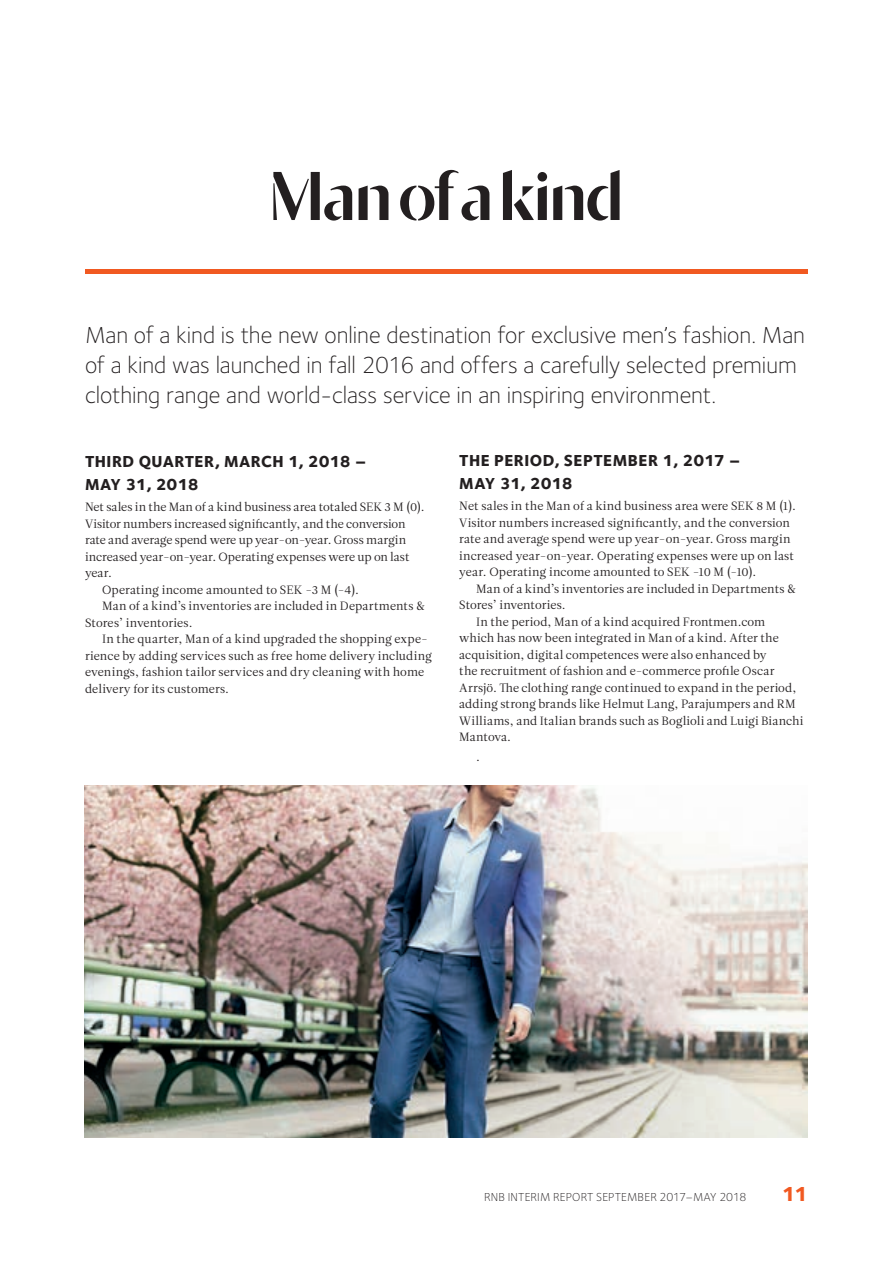
<style>
.page{position:relative;width:893px;height:1263px;background:#fff}
.page>*{position:absolute;margin:0;border:0;box-sizing:border-box;transform-origin:0 0}
.t1{font:300 24px/30px "Foundry Sterling";letter-spacing:-.005em;color:#231f20}
.t2{font:800 21px "Foundry Sterling";color:#f15921}
.t3{font:800 16.5px/23.7px "Foundry Sterling";letter-spacing:.02em;color:#231f20}
.t4{font:12px/16.5px "Leitura Roman 1";letter-spacing:.005em;color:#231f20}
.t5{font:300 12px "Foundry Sterling";letter-spacing:.01em;color:#231f20}
</style>
<div class="page">
<div style="left:85px;top:269px;width:723px;height:5px;background:#f15921"></div>
<img style="left:84px;top:785px;width:724px;height:353px">
<svg style="left:273px;top:170px;width:347px;height:51px"></svg>
<h1 class="t1" style="left:85px;top:320px;width:721px">Man of a kind is the new online destination for exclusive men’s fashion. Man of a kind was launched in fall 2016 and offers a carefully selected premium clothing range and world-class service in an inspiring environment.</h1>
<h3 class="t3" style="left:85px;top:449px;width:283px">THIRD QUARTER, MARCH 1, 2018 –<br>MAY 31, 2018</h3>
<p class="t4" style="left:85px;top:500px;width:341px">Net sales in the Man of a kind business area totaled SEK 3 M (0).</p>
<p class="t4" style="left:85px;top:517px;width:322px">Visitor numbers increased significantly, and the conversion</p>
<p class="t4" style="left:85px;top:533px;width:323px">rate and average spend were up year-on-year. Gross margin</p>
<p class="t4" style="left:85px;top:550px;width:326px">increased year-on-year. Operating expenses were up on last</p>
<p class="t4" style="left:85px;top:566px;width:28px">year.</p>
<p class="t4" style="left:102px;top:583px;width:258px">Operating income amounted to SEK -3 M (-4).</p>
<p class="t4" style="left:102px;top:599px;width:325px">Man of a kind’s inventories are included in Departments &amp;</p>
<p class="t4" style="left:85px;top:616px;width:109px">Stores’ inventories.</p>
<p class="t4" style="left:102px;top:632px;width:327px">In the quarter, Man of a kind upgraded the shopping expe-</p>
<p class="t4" style="left:85px;top:649px;width:348px">rience by adding services such as free home delivery including</p>
<p class="t4" style="left:85px;top:665px;width:341px">evenings, fashion tailor services and dry cleaning with home</p>
<p class="t4" style="left:85px;top:682px;width:145px">delivery for its customers.</p>
<h3 class="t3" style="left:459px;top:448px;width:283px">THE PERIOD, SEPTEMBER 1, 2017 –<br>MAY 31, 2018</h3>
<p class="t4" style="left:459px;top:499px;width:338px">Net sales in the Man of a kind business area were SEK 8 M (1).<br>Visitor numbers increased significantly, and the conversion rate and average spend were up year-on-year. Gross margin increased year-on-year. Operating expenses were up on last year. Operating income amounted to SEK -10 M (-10).</p>
<p class="t4" style="left:476px;top:582px;width:322px">Man of a kind’s inventories are included in Departments &amp;</p>
<p class="t4" style="left:459px;top:598px;width:108px">Stores’ inventories.</p>
<p class="t4" style="left:476px;top:615px;width:290px">In the period, Man of a kind acquired Frontmen.com</p>
<p class="t4" style="left:459px;top:631px;width:321px">which has now been integrated in Man of a kind. After the</p>
<p class="t4" style="left:459px;top:648px;width:309px">acquisition, digital competences were also enhanced by</p>
<p class="t4" style="left:459px;top:664px;width:317px">the recruitment of fashion and e-commerce profile Oscar</p>
<p class="t4" style="left:459px;top:681px;width:339px">Arrsjö. The clothing range continued to expand in the period,</p>
<p class="t4" style="left:459px;top:697px;width:338px">adding strong brands like Helmut Lang, Parajumpers and RM</p>
<p class="t4" style="left:459px;top:714px;width:346px">Williams, and Italian brands such as Boglioli and Luigi Bianchi</p>
<p class="t4" style="left:459px;top:730px;width:53px">Mantova.</p>
<p class="t4" style="left:476px;top:750px;width:5px">.</p>
<p class="t5" style="left:484px;top:1190px;width:264px">RNB INTERIM REPORT SEPTEMBER 2017–MAY 2018</p>
<h2 class="t2" style="left:782px;top:1181px;width:28px">11</h2>
</div>
